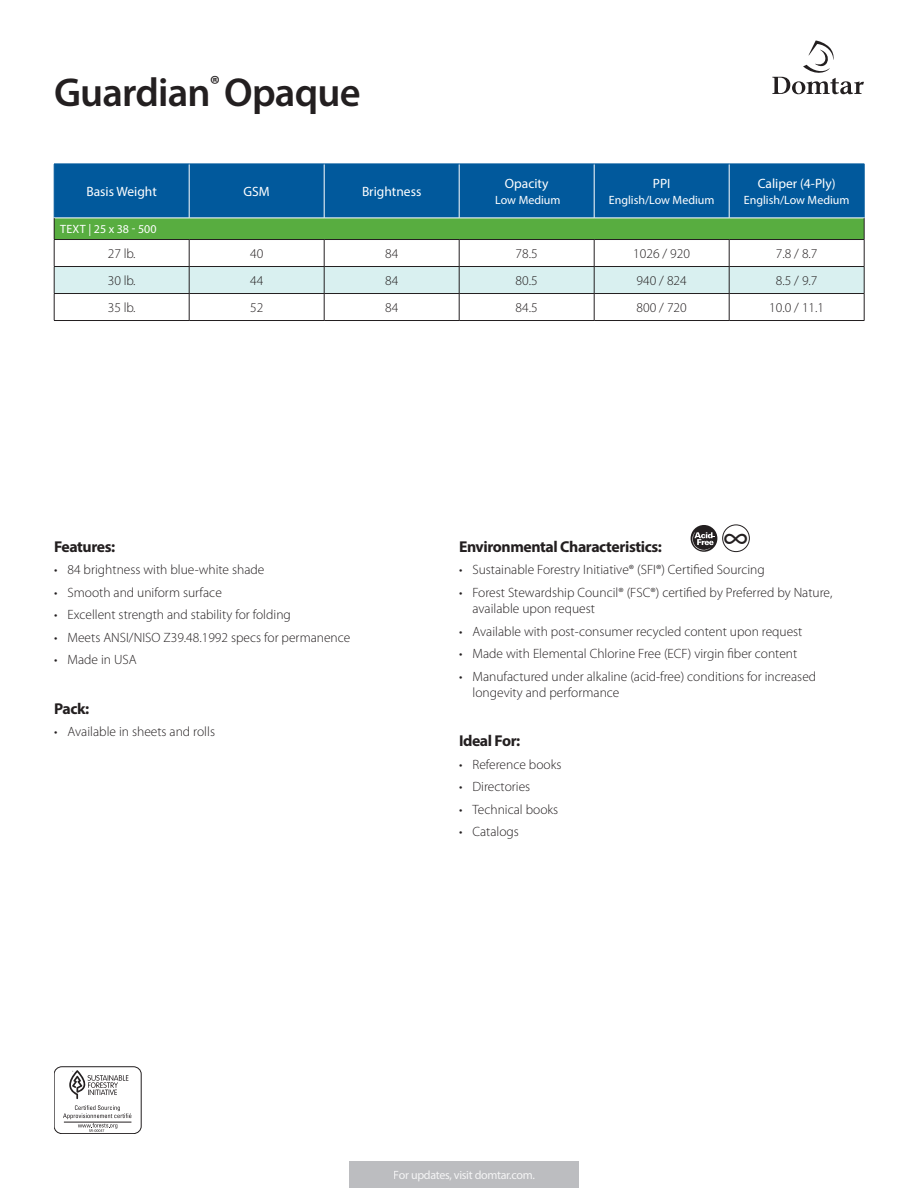
<style>
.page{position:relative;width:918px;height:1188px;background:#fff}
.page>*{position:absolute;margin:0;border:0;box-sizing:border-box;transform-origin:0 0}
.t1{font:600 40.5px "Myriad Pro";letter-spacing:-.02em;color:#231f20}
.t2{font:34.65px "Myriad Pro";color:#231f20}
.t3{font:700 15.75px "Myriad Pro";letter-spacing:-.025em;color:#231f20}
.t4{font:300 13.5px/16.2px "Myriad Pro";color:#231f20}
.t5{font:13.5px "Myriad Pro";color:#fff}
.t6{font:12px "Myriad Pro";color:#fff}
.t7{font:12px "Myriad Pro";letter-spacing:-.025em;color:#fff}
</style>
<div class="page">
<div style="left:350px;top:1161px;width:229px;height:27px;background:#bcbdc0"></div>
<svg style="left:772px;top:41px;width:92px;height:53px"></svg>
<div style="left:54px;top:1067px;width:87px;height:67px;border:1px solid #211d1e;border-radius:8px"></div>
<svg style="left:69px;top:1070px;width:59px;height:29px"></svg>
<svg style="left:63px;top:1105px;width:68px;height:27px"></svg>
<div style="left:691px;top:525px;width:26px;height:27px;background:#231f20;border-radius:50%"></div>
<svg style="left:691px;top:531px;width:24px;height:20px"></svg>
<div style="left:723px;top:525px;width:27px;height:27px;border:1px solid #231f20;border-radius:50%"></div>
<div style="left:55px;top:165px;width:809px;height:53px;background:#01599c"></div>
<hr style="left:54px;top:320px;width:135px;height:1px;background:#231f20">
<hr style="left:189px;top:320px;width:135px;height:1px;background:#231f20">
<hr style="left:324px;top:320px;width:135px;height:1px;background:#231f20">
<hr style="left:459px;top:320px;width:135px;height:1px;background:#231f20">
<hr style="left:594px;top:320px;width:135px;height:1px;background:#231f20">
<hr style="left:729px;top:320px;width:135px;height:1px;background:#231f20">
<hr style="left:189px;top:164px;width:1px;height:54px;background:#fff">
<hr style="left:324px;top:164px;width:1px;height:54px;background:#fff">
<hr style="left:459px;top:164px;width:1px;height:54px;background:#fff">
<hr style="left:594px;top:164px;width:1px;height:54px;background:#fff">
<hr style="left:729px;top:164px;width:1px;height:54px;background:#fff">
<hr style="left:54px;top:164px;width:135px;height:1px;background:#01599c">
<hr style="left:54px;top:164px;width:1px;height:54px;background:#01599c">
<hr style="left:189px;top:164px;width:135px;height:1px;background:#01599c">
<hr style="left:324px;top:164px;width:135px;height:1px;background:#01599c">
<hr style="left:459px;top:164px;width:135px;height:1px;background:#01599c">
<hr style="left:594px;top:164px;width:135px;height:1px;background:#01599c">
<hr style="left:729px;top:164px;width:135px;height:1px;background:#01599c">
<hr style="left:864px;top:164px;width:1px;height:54px;background:#01599c">
<svg style="left:54px;top:218px;width:811px;height:102px"></svg>
<hr style="left:54px;top:239px;width:135px;height:1px;background:#231f20">
<hr style="left:189px;top:239px;width:135px;height:1px;background:#231f20">
<hr style="left:324px;top:239px;width:135px;height:1px;background:#231f20">
<hr style="left:459px;top:239px;width:135px;height:1px;background:#231f20">
<hr style="left:594px;top:239px;width:135px;height:1px;background:#231f20">
<hr style="left:729px;top:239px;width:135px;height:1px;background:#231f20">
<p class="t1" style="left:54px;top:67px;width:308px">Guardian<sup>®</sup> Opaque</p>
<p class="t5" style="left:86px;top:183px;width:72px">Basis Weight</p>
<p class="t5" style="left:244px;top:183px;width:28px">GSM</p>
<p class="t5" style="left:362px;top:183px;width:61px">Brightness</p>
<p class="t5" style="left:505px;top:175px;width:45px">Opacity</p>
<p class="t6" style="left:495px;top:193px;width:67px">Low Medium</p>
<p class="t5" style="left:653px;top:175px;width:19px">PPI</p>
<p class="t6" style="left:609px;top:193px;width:107px">English/Low Medium</p>
<p class="t5" style="left:758px;top:175px;width:79px">Caliper (4-Ply)</p>
<p class="t6" style="left:744px;top:193px;width:107px">English/Low Medium</p>
<p class="t6" style="left:60px;top:222px;width:98px">TEXT | 25 x 38 - 500</p>
<p class="t4" style="left:108px;top:246px;width:29px">27 lb.</p>
<p class="t4" style="left:250px;top:246px;width:15px">40</p>
<p class="t4" style="left:385px;top:246px;width:15px">84</p>
<p class="t4" style="left:516px;top:246px;width:24px">78.5</p>
<p class="t4" style="left:633px;top:246px;width:58px">1026 / 920</p>
<p class="t4" style="left:776px;top:246px;width:43px">7.8 / 8.7</p>
<p class="t4" style="left:108px;top:273px;width:29px">30 lb.</p>
<p class="t4" style="left:250px;top:273px;width:15px">44</p>
<p class="t4" style="left:385px;top:273px;width:15px">84</p>
<p class="t4" style="left:516px;top:273px;width:24px">80.5</p>
<p class="t4" style="left:637px;top:273px;width:52px">940 / 824</p>
<p class="t4" style="left:776px;top:273px;width:43px">8.5 / 9.7</p>
<p class="t4" style="left:108px;top:300px;width:29px">35 lb.</p>
<p class="t4" style="left:250px;top:300px;width:15px">52</p>
<p class="t4" style="left:385px;top:300px;width:15px">84</p>
<p class="t4" style="left:516px;top:300px;width:24px">84.5</p>
<p class="t4" style="left:637px;top:300px;width:52px">800 / 720</p>
<p class="t4" style="left:769px;top:300px;width:56px">10.0 / 11.1</p>
<p class="t3" style="left:54px;top:536px;width:63px">Features:</p>
<p class="t4" style="left:54px;top:562px;width:212px">• 84 brightness with blue-white shade</p>
<p class="t4" style="left:54px;top:584px;width:169px">• Smooth and uniform surface</p>
<p class="t4" style="left:54px;top:607px;width:238px">• Excellent strength and stability for folding</p>
<p class="t4" style="left:54px;top:629px;width:298px">• Meets ANSI/NISO Z39.48.1992 specs for permanence</p>
<p class="t4" style="left:54px;top:652px;width:84px">• Made in USA</p>
<p class="t3" style="left:54px;top:698px;width:37px">Pack:</p>
<p class="t4" style="left:54px;top:724px;width:163px">• Available in sheets and rolls</p>
<p class="t2" style="left:723px;top:515px;width:27px">∞</p>
<p class="t3" style="left:459px;top:536px;width:205px">Environmental Characteristics:</p>
<p class="t4" style="left:459px;top:562px;width:307px">• Sustainable Forestry Initiative® (SFI®) Certified Sourcing</p>
<p class="t4" style="left:472px;top:585px;width:361px;text-indent:-14px">• Forest Stewardship Council® (FSC®) certified by Preferred by Nature, available upon request</p>
<p class="t4" style="left:459px;top:623px;width:345px">• Available with post-consumer recycled content upon request</p>
<p class="t4" style="left:459px;top:646px;width:340px">• Made with Elemental Chlorine Free (ECF) virgin fiber content</p>
<p class="t4" style="left:459px;top:668px;width:359px">• Manufactured under alkaline (acid-free) conditions for increased</p>
<p class="t4" style="left:472px;top:684px;width:149px">longevity and performance</p>
<p class="t3" style="left:459px;top:731px;width:63px">Ideal For:</p>
<p class="t4" style="left:459px;top:756px;width:104px">• Reference books</p>
<p class="t4" style="left:459px;top:779px;width:73px">• Directories</p>
<p class="t4" style="left:459px;top:801px;width:101px">• Technical books</p>
<p class="t4" style="left:459px;top:824px;width:61px">• Catalogs</p>
<p class="t7" style="left:394px;top:1168px;width:143px">For updates, visit domtar.com.</p>
</div>
